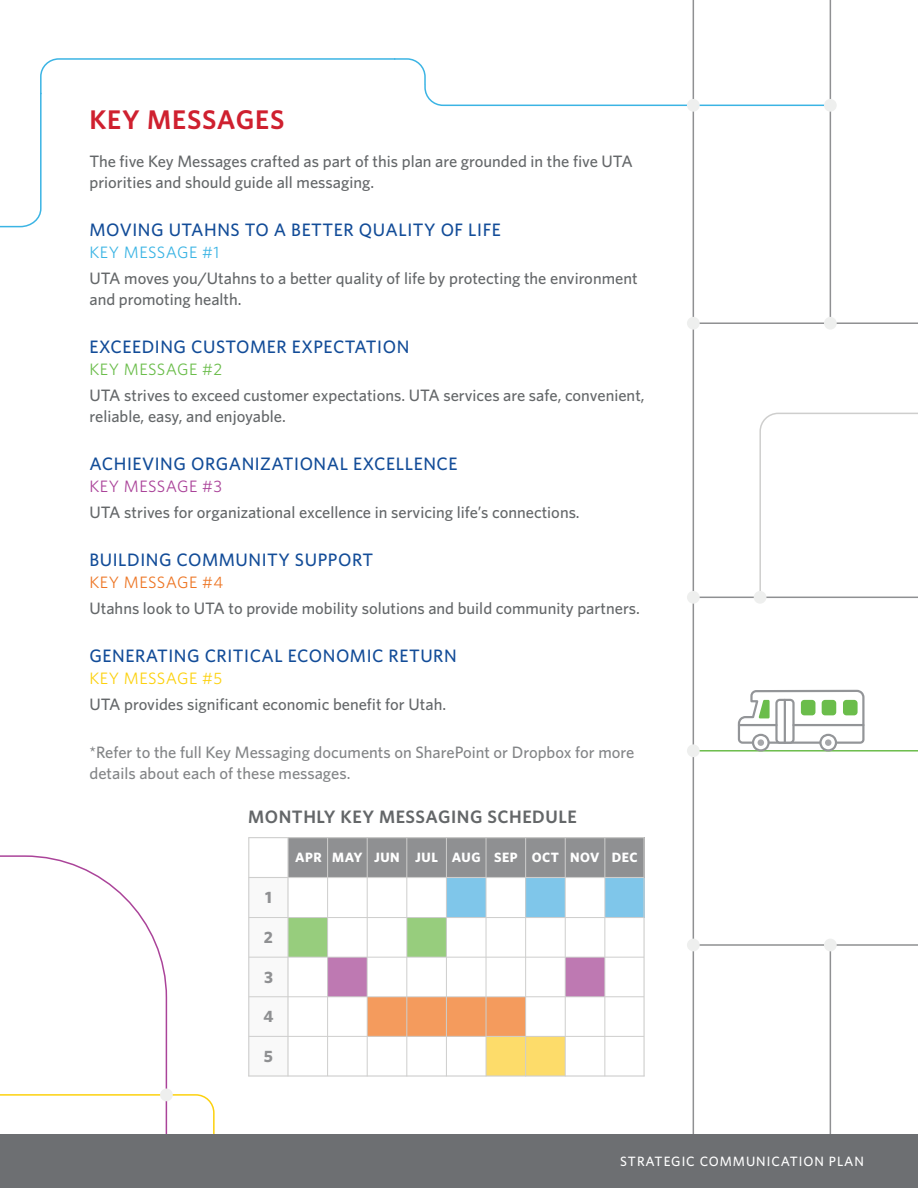
<style>
.page{position:relative;width:918px;height:1188px;background:#fff}
.page>*{position:absolute;margin:0;border:0;box-sizing:border-box;transform-origin:0 0}
.heading_2{font:600 27px "Whitney";letter-spacing:.03em;color:#cf202f}
.copy_heading{font:500 18px "Whitney";letter-spacing:.03em;color:#124c98}
.Paragraph_Style_2{font:600 18px "Whitney";letter-spacing:.03em;color:#646769}
.copy{font:500 16.5px/21px "Whitney";color:#646769}
.copy-2{font:500 16.5px/21px "Whitney";color:#838587}
.copy_heading-2{font:16.5px "Whitney";letter-spacing:.03em;color:#3bb4e4}
.copy_heading-3{font:16.5px "Whitney";letter-spacing:.03em;color:#6bbd4b}
.copy_heading-4{font:16.5px "Whitney";letter-spacing:.03em;color:#aa4399}
.copy_heading-5{font:16.5px "Whitney";letter-spacing:.03em;color:#ed7625}
.copy_heading-6{font:16.5px "Whitney";letter-spacing:.03em;color:#fcd10d}
.visual_heading{font:700 16.5px "Whitney";color:#8f9092}
.visual_heading-2{font:700 13.5px "Whitney";letter-spacing:.04em;color:#fff}
.t1{font:500 13.5px "Whitney";letter-spacing:.07em;color:#fff}
</style>
<div class="page">
<div style="left:0;top:1134px;width:918px;height:54px;background:#6d6f72"></div>
<svg style="left:173px;top:1094px;width:42px;height:40px"></svg>
<div style="left:407px;top:918px;width:39px;height:39px;background:#97cd7d"></div>
<div style="left:249px;top:878px;width:39px;height:198px;background:#f9f9f9"></div>
<div style="left:289px;top:918px;width:39px;height:39px;background:#97cd7d"></div>
<div style="left:289px;top:838px;width:39px;height:40px;background:#8f9092"></div>
<div style="left:446px;top:997px;width:40px;height:39px;background:#f49b5d"></div>
<div style="left:446px;top:878px;width:40px;height:39px;background:#7fc6ea"></div>
<div style="left:446px;top:838px;width:40px;height:40px;background:#8f9092"></div>
<div style="left:328px;top:957px;width:39px;height:40px;background:#be79b2"></div>
<div style="left:328px;top:838px;width:39px;height:40px;background:#8f9092"></div>
<div style="left:486px;top:997px;width:40px;height:39px;background:#f49b5d"></div>
<div style="left:486px;top:1036px;width:40px;height:40px;background:#fddc6a"></div>
<div style="left:486px;top:838px;width:40px;height:40px;background:#8f9092"></div>
<div style="left:367px;top:997px;width:40px;height:39px;background:#f49b5d"></div>
<div style="left:367px;top:838px;width:40px;height:40px;background:#8f9092"></div>
<div style="left:526px;top:1036px;width:39px;height:40px;background:#fddc6a"></div>
<div style="left:525px;top:878px;width:40px;height:40px;background:#7fc6ea"></div>
<div style="left:526px;top:838px;width:39px;height:40px;background:#8f9092"></div>
<div style="left:407px;top:997px;width:39px;height:39px;background:#f49b5d"></div>
<div style="left:407px;top:838px;width:39px;height:40px;background:#8f9092"></div>
<div style="left:565px;top:957px;width:40px;height:40px;background:#be79b2"></div>
<div style="left:565px;top:838px;width:40px;height:40px;background:#8f9092"></div>
<div style="left:605px;top:878px;width:39px;height:40px;background:#7fc6ea"></div>
<div style="left:605px;top:838px;width:39px;height:40px;background:#8f9092"></div>
<hr style="left:249px;top:917px;width:395px;height:1px;background:#cececd">
<hr style="left:249px;top:877px;width:395px;height:1px;background:#cececd">
<hr style="left:248px;top:837px;width:397px;height:1px;background:#cececd">
<hr style="left:249px;top:957px;width:395px;height:1px;background:#cececd">
<hr style="left:249px;top:996px;width:395px;height:1px;background:#cececd">
<hr style="left:249px;top:1036px;width:395px;height:1px;background:#cececd">
<hr style="left:248px;top:1075px;width:397px;height:2px;background:#cececd">
<hr style="left:604px;top:838px;width:1px;height:238px;background:#cececd">
<hr style="left:643px;top:838px;width:2px;height:238px;background:#cececd">
<hr style="left:248px;top:838px;width:1px;height:238px;background:#cececd">
<hr style="left:565px;top:838px;width:1px;height:238px;background:#cececd">
<hr style="left:525px;top:838px;width:1px;height:238px;background:#cececd">
<hr style="left:486px;top:838px;width:1px;height:238px;background:#cececd">
<hr style="left:446px;top:838px;width:1px;height:238px;background:#cececd">
<hr style="left:406px;top:838px;width:1px;height:238px;background:#cececd">
<hr style="left:367px;top:838px;width:1px;height:238px;background:#cececd">
<hr style="left:327px;top:838px;width:1px;height:238px;background:#cececd">
<hr style="left:287px;top:838px;width:2px;height:238px;background:#cececd">
<hr style="left:693px;top:0;width:1px;height:1134px;background:#8f9092">
<svg style="left:0;top:855px;width:168px;height:279px"></svg>
<hr style="left:693px;top:322px;width:225px;height:2px;background:#8f9092">
<hr style="left:693px;top:597px;width:225px;height:1px;background:#8f9092">
<hr style="left:693px;top:944px;width:225px;height:2px;background:#8f9092">
<hr style="left:693px;top:750px;width:225px;height:2px;background:#6bbd4b">
<hr style="left:830px;top:946px;width:1px;height:188px;background:#8f9092">
<hr style="left:830px;top:0;width:1px;height:324px;background:#8f9092">
<svg style="left:737px;top:689px;width:129px;height:63px"></svg>
<hr style="left:794px;top:724px;width:69px;height:2px;background:#939598">
<hr style="left:739px;top:724px;width:37px;height:2px;background:#939598">
<div style="left:160px;top:1089px;width:13px;height:12px;background:#eeefee;border-radius:50%"></div>
<div style="left:687px;top:939px;width:13px;height:12px;background:#eeefee;border-radius:50%"></div>
<div style="left:687px;top:744px;width:13px;height:13px;background:#eeefee;border-radius:50%"></div>
<div style="left:687px;top:591px;width:13px;height:13px;background:#eeefee;border-radius:50%"></div>
<div style="left:687px;top:317px;width:13px;height:13px;background:#eeefee;border-radius:50%"></div>
<div style="left:824px;top:99px;width:13px;height:13px;background:#eeefee;border-radius:50%"></div>
<div style="left:824px;top:317px;width:13px;height:13px;background:#eeefee;border-radius:50%"></div>
<div style="left:824px;top:939px;width:13px;height:12px;background:#eeefee;border-radius:50%"></div>
<svg style="left:0;top:57px;width:832px;height:171px"></svg>
<svg style="left:759px;top:412px;width:159px;height:187px"></svg>
<div style="left:754px;top:591px;width:12px;height:13px;background:#eeefee;border-radius:50%"></div>
<p class="heading_2" style="left:90px;top:102px;width:197px">KEY MESSAGES</p>
<p class="copy" style="left:90px;top:151px;width:545px">The five Key Messages crafted as part of this plan are grounded in the five UTA priorities and should guide all messaging.</p>
<p class="copy_heading" style="left:90px;top:218px;width:413px">MOVING UTAHNS TO A BETTER QUALITY OF LIFE</p>
<p class="copy_heading-2" style="left:90px;top:241px;width:131px">KEY MESSAGE #1</p>
<p class="copy" style="left:90px;top:268px;width:550px">UTA moves you/Utahns to a better quality of life by protecting the environment and promoting health.</p>
<p class="copy_heading" style="left:90px;top:335px;width:321px">EXCEEDING CUSTOMER EXPECTATION</p>
<p class="copy_heading-3" style="left:90px;top:358px;width:134px">KEY MESSAGE #2</p>
<p class="copy" style="left:90px;top:385px;width:557px">UTA strives to exceed customer expectations. UTA services are safe, convenient, reliable, easy, and enjoyable.</p>
<p class="copy_heading" style="left:90px;top:452px;width:370px">ACHIEVING ORGANIZATIONAL EXCELLENCE</p>
<p class="copy_heading-4" style="left:90px;top:475px;width:134px">KEY MESSAGE #3</p>
<p class="copy" style="left:90px;top:502px;width:492px">UTA strives for organizational excellence in servicing life’s connections.</p>
<p class="copy_heading" style="left:90px;top:548px;width:285px">BUILDING COMMUNITY SUPPORT</p>
<p class="copy_heading-5" style="left:90px;top:571px;width:135px">KEY MESSAGE #4</p>
<p class="copy" style="left:90px;top:598px;width:552px">Utahns look to UTA to provide mobility solutions and build community partners.</p>
<p class="copy_heading" style="left:90px;top:644px;width:369px">GENERATING CRITICAL ECONOMIC RETURN</p>
<p class="copy_heading-6" style="left:90px;top:667px;width:134px">KEY MESSAGE #5</p>
<p class="copy" style="left:90px;top:694px;width:358px">UTA provides significant economic benefit for Utah.</p>
<p class="copy-2" style="left:90px;top:742px;width:546px">*Refer to the full Key Messaging documents on SharePoint or Dropbox for more details about each of these messages.</p>
<p class="Paragraph_Style_2" style="left:248px;top:805px;width:330px">MONTHLY KEY MESSAGING SCHEDULE</p>
<p class="visual_heading-2" style="left:295px;top:848px;width:28px">APR</p>
<p class="visual_heading" style="left:265px;top:887px;width:8px">1</p>
<p class="visual_heading" style="left:264px;top:926px;width:11px">2</p>
<p class="visual_heading" style="left:264px;top:966px;width:10px">3</p>
<p class="visual_heading" style="left:264px;top:1006px;width:12px">4</p>
<p class="visual_heading" style="left:264px;top:1045px;width:11px">5</p>
<p class="visual_heading-2" style="left:332px;top:848px;width:32px">MAY</p>
<p class="visual_heading-2" style="left:374px;top:848px;width:27px">JUN</p>
<p class="visual_heading-2" style="left:415px;top:848px;width:24px">JUL</p>
<p class="visual_heading-2" style="left:452px;top:848px;width:30px">AUG</p>
<p class="visual_heading-2" style="left:494px;top:848px;width:25px">SEP</p>
<p class="visual_heading-2" style="left:532px;top:848px;width:29px">OCT</p>
<p class="visual_heading-2" style="left:570px;top:848px;width:31px">NOV</p>
<p class="visual_heading-2" style="left:612px;top:849px;width:27px">DEC</p>
<p class="t1" style="left:620px;top:1152px;width:245px">STRATEGIC COMMUNICATION PLAN</p>
</div>
